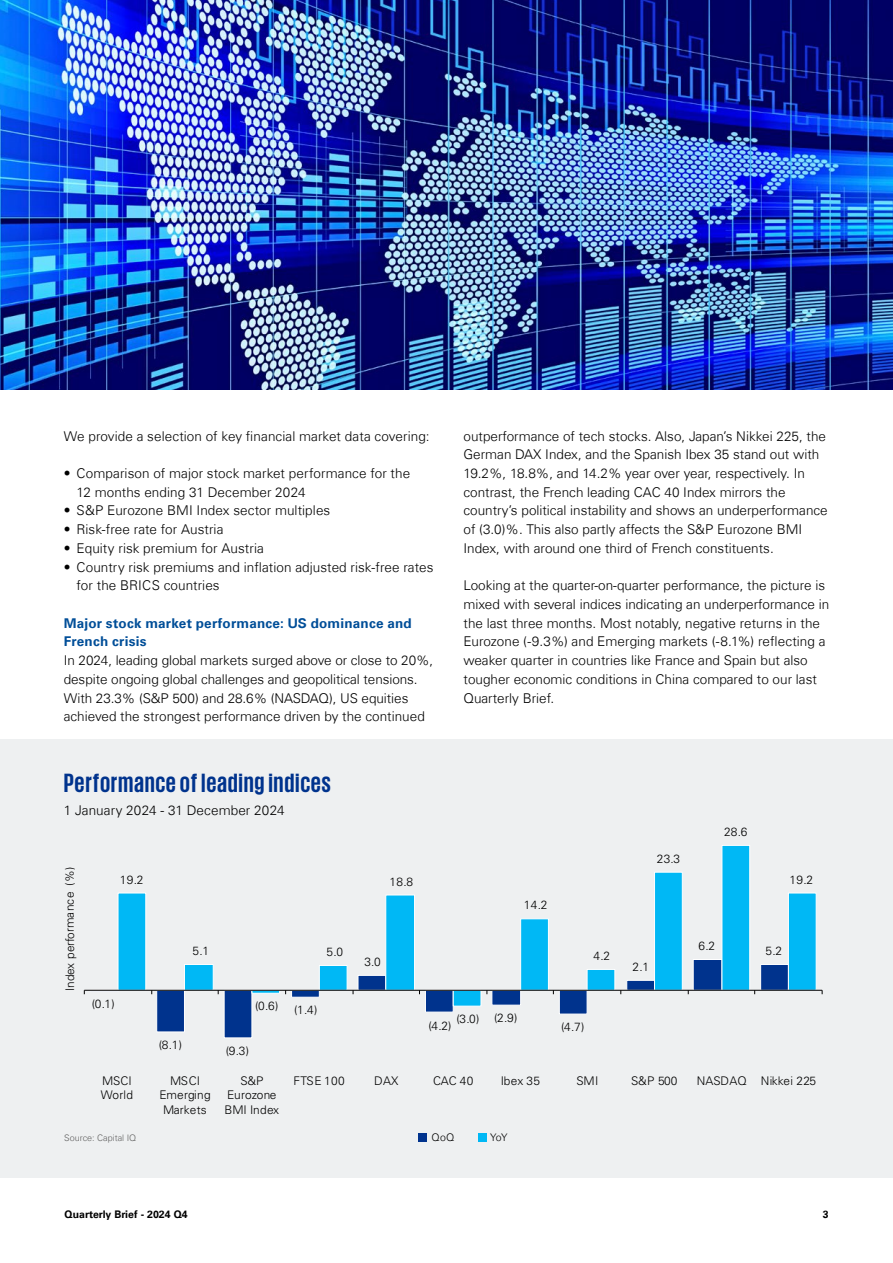
<style>
.page{position:relative;width:893px;height:1263px;background:#fff}
.page>*{position:absolute;margin:0;border:0;box-sizing:border-box;transform-origin:0 0}
.t1{font:700 27px "KPMG";letter-spacing:.025em;color:#00338d}
.t2{font:300 13.5px/18.8px "Universfor KPMG";color:#000}
.t3{font:700 13.5px/18.8px "Universfor KPMG";letter-spacing:.015em;color:#004e98}
.t4{font:300 11.85px/14.4px "Univers LT Std";color:#000;text-align:center}
.t5{font:300 11.85px "Univers LT Std";letter-spacing:-.02em;color:#000}
.t6{font:700 10.5px "Universfor KPMG";letter-spacing:.005em;color:#000}
.t7{font:300 10.5px "Universfor KPMG";letter-spacing:-.01em;color:#000}
.t8{font:300 9px "Universfor KPMG";color:#606060}
</style>
<div class="page">
<div style="left:0;top:740px;width:893px;height:438px;background:#eef0f1"></div>
<svg style="left:90px;top:989px;width:497px;height:49px"></svg>
<svg style="left:118px;top:845px;width:698px;height:161px"></svg>
<hr style="left:84px;top:990px;width:738px;height:1px;background:#000">
<div style="left:418px;top:1133px;width:8px;height:8px;background:#00338d"></div>
<div style="left:478px;top:1133px;width:8px;height:8px;background:#00b8f5"></div>
<img style="left:0;top:0;width:893px;height:389px">
<p class="t2" style="left:64px;top:426px;width:367px">We provide a selection of key financial market data covering:</p>
<p class="t2" style="left:77px;top:464px;width:335px;text-indent:-13px">• Comparison of major stock market performance for the<br>12 months ending 31 December 2024</p>
<p class="t2" style="left:64px;top:501px;width:268px">• S&amp;P Eurozone BMI Index sector multiples</p>
<p class="t2" style="left:64px;top:520px;width:161px">• Risk-free rate for Austria</p>
<p class="t2" style="left:64px;top:539px;width:202px">• Equity risk premium for Austria</p>
<p class="t2" style="left:77px;top:557px;width:358px;text-indent:-13px">• Country risk premiums and inflation adjusted risk-free rates for the BRICS countries</p>
<p class="t3" style="left:64px;top:614px;width:350px">Major stock market performance: US dominance and<br>French crisis</p>
<p class="t2" style="left:64px;top:651px;width:371px">In 2024, leading global markets surged above or close to 20%, despite ongoing global challenges and geopolitical tensions.<br>With 23.3% (S&amp;P 500) and 28.6% (NASDAQ), US equities achieved the strongest performance driven by the continued</p>
<p class="t2" style="left:463px;top:426px;width:366px">outperformance of tech stocks. Also, Japan’s Nikkei 225, the German DAX Index, and the Spanish Ibex 35 stand out with 19.2%, 18.8%, and 14.2% year over year, respectively. In contrast, the French leading CAC 40 Index mirrors the country’s political instability and shows an underperformance of (3.0)%. This also partly affects the S&amp;P Eurozone BMI Index, with around one third of French constituents.</p>
<p class="t2" style="left:463px;top:576px;width:367px">Looking at the quarter-on-quarter performance, the picture is mixed with several indices indicating an underperformance in the last three months. Most notably, negative returns in the Eurozone (-9.3%) and Emerging markets (-8.1%) reflecting a weaker quarter in countries like France and Spain but also tougher economic conditions in China compared to our last Quarterly Brief.</p>
<h1 class="t1" style="left:64px;top:769px;width:269px">Performance of leading indices</h1>
<p class="t2" style="left:64px;top:801px;width:222px">1 January 2024 - 31 December 2024</p>
<p class="t4" style="left:724px;top:825px;width:25px">28.6</p>
<p class="t4" style="left:657px;top:852px;width:25px">23.3</p>
<p class="t5" style="left:63px;top:991px;width:126px;rotate:-90deg">Index perfo mr ance %( )</p>
<p class="t4" style="left:120px;top:872px;width:25px">19.2</p>
<p class="t4" style="left:193px;top:944px;width:18px">5.1</p>
<p class="t4" style="left:390px;top:874px;width:25px">18.8</p>
<p class="t4" style="left:326px;top:944px;width:18px">5.0</p>
<p class="t4" style="left:364px;top:954px;width:18px">3.0</p>
<p class="t4" style="left:524px;top:898px;width:25px">14.2</p>
<p class="t4" style="left:593px;top:949px;width:18px">4.2</p>
<p class="t4" style="left:633px;top:959px;width:18px">2.1</p>
<p class="t4" style="left:698px;top:938px;width:18px">6.2</p>
<p class="t4" style="left:789px;top:872px;width:25px">19.2</p>
<p class="t4" style="left:765px;top:943px;width:18px">5.2</p>
<p class="t4" style="left:92px;top:996px;width:25px">(0.1)</p>
<p class="t4" style="left:159px;top:1037px;width:25px">(8.1)</p>
<p class="t4" style="left:255px;top:999px;width:25px">(0.6)</p>
<p class="t4" style="left:226px;top:1043px;width:25px">(9.3)</p>
<p class="t4" style="left:294px;top:1003px;width:25px">(1.4)</p>
<p class="t4" style="left:456px;top:1011px;width:25px">(3.0)</p>
<p class="t4" style="left:428px;top:1019px;width:25px">(4.2)</p>
<p class="t4" style="left:494px;top:1010px;width:25px">(2.9)</p>
<p class="t4" style="left:561px;top:1019px;width:25px">(4.7)</p>
<p class="t4" style="left:101px;top:1073px;width:34px;text-align:left">MSCI<br>World</p>
<p class="t4" style="left:159px;top:1073px;width:53px">MSCI<br>Emerging<br>Markets</p>
<p class="t4" style="left:224px;top:1073px;width:56px">S&amp;P<br>Eurozone<br>BMI Index</p>
<p class="t4" style="left:294px;top:1073px;width:53px">FTSE 100</p>
<p class="t4" style="left:374px;top:1073px;width:26px">DAX</p>
<p class="t4" style="left:433px;top:1073px;width:42px">CAC 40</p>
<p class="t4" style="left:501px;top:1073px;width:41px">Ibex 35</p>
<p class="t4" style="left:576px;top:1073px;width:24px">SMI</p>
<p class="t4" style="left:631px;top:1073px;width:48px">S&amp;P 500</p>
<p class="t4" style="left:697px;top:1073px;width:121px">NASDAQ Nikkei 225</p>
<p class="t8" style="left:64px;top:1132px;width:74px">Source: Capital IQ</p>
<p class="t7" style="left:432px;top:1131px;width:24px">QoQ</p>
<p class="t7" style="left:490px;top:1131px;width:19px">YoY</p>
<p class="t6" style="left:65px;top:1208px;width:125px">Quarterly Brief - 2024 Q4</p>
<p class="t6" style="left:823px;top:1208px;width:7px">3</p>
</div>
